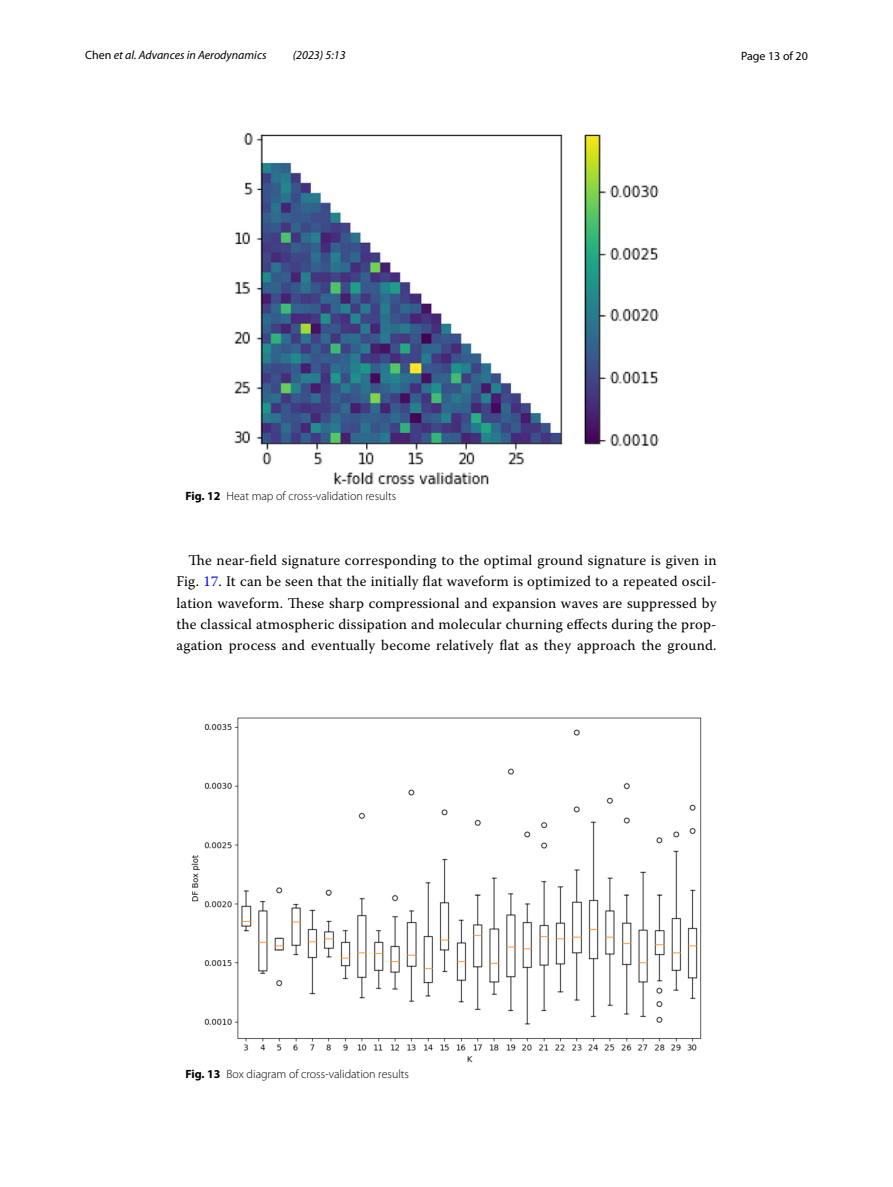
<style>
.page{position:relative;width:893px;height:1187px;background:#fff}
.page>*{position:absolute;margin:0;border:0;box-sizing:border-box;transform-origin:0 0}
.t1{font:14.7px/21.1px "Warnock Pro";letter-spacing:.015em;color:#000;text-align:justify}
.t2{font:300 12px "Myriad Pro";color:#000}
.t3{font:italic 12px "Myriad Pro";color:#000}
.t4{font:12px "Myriad Pro";color:#000}
.s1{font-style:normal}
.s2{font-weight:700}
.s3{color:#00f}
</style>
<div class="page">
<img style="left:234px;top:133px;width:425px;height:351px">
<img style="left:191px;top:718px;width:511px;height:344px">
<p class="t3" style="left:85px;top:48px;width:183px"><span class="s1">Chen</span> et al. Advances in Aerodynamics</p>
<p class="t3" style="left:293px;top:48px;width:54px">(2023) 5:13</p>
<p class="t4" style="left:741px;top:48px;width:68px">Page 13 of 20</p>
<p class="t2" style="left:185px;top:489px;width:212px"><span class="s2">Fig. 12</span> Heat map of cross-validation results</p>
<p class="t1" style="left:176px;top:549px;width:542px;text-indent:12px">The near-field signature corresponding to the optimal ground signature is given in Fig. <span class="s3">17</span>. It can be seen that the initially flat waveform is optimized to a repeated oscil&shy;lation waveform. These sharp compressional and expansion waves are suppressed by the classical atmospheric dissipation and molecular churning effects during the prop&shy;agation process and eventually become relatively flat as they approach the ground.</p>
<p class="t2" style="left:185px;top:1066px;width:225px"><span class="s2">Fig. 13</span> Box diagram of cross-validation results</p>
</div>
